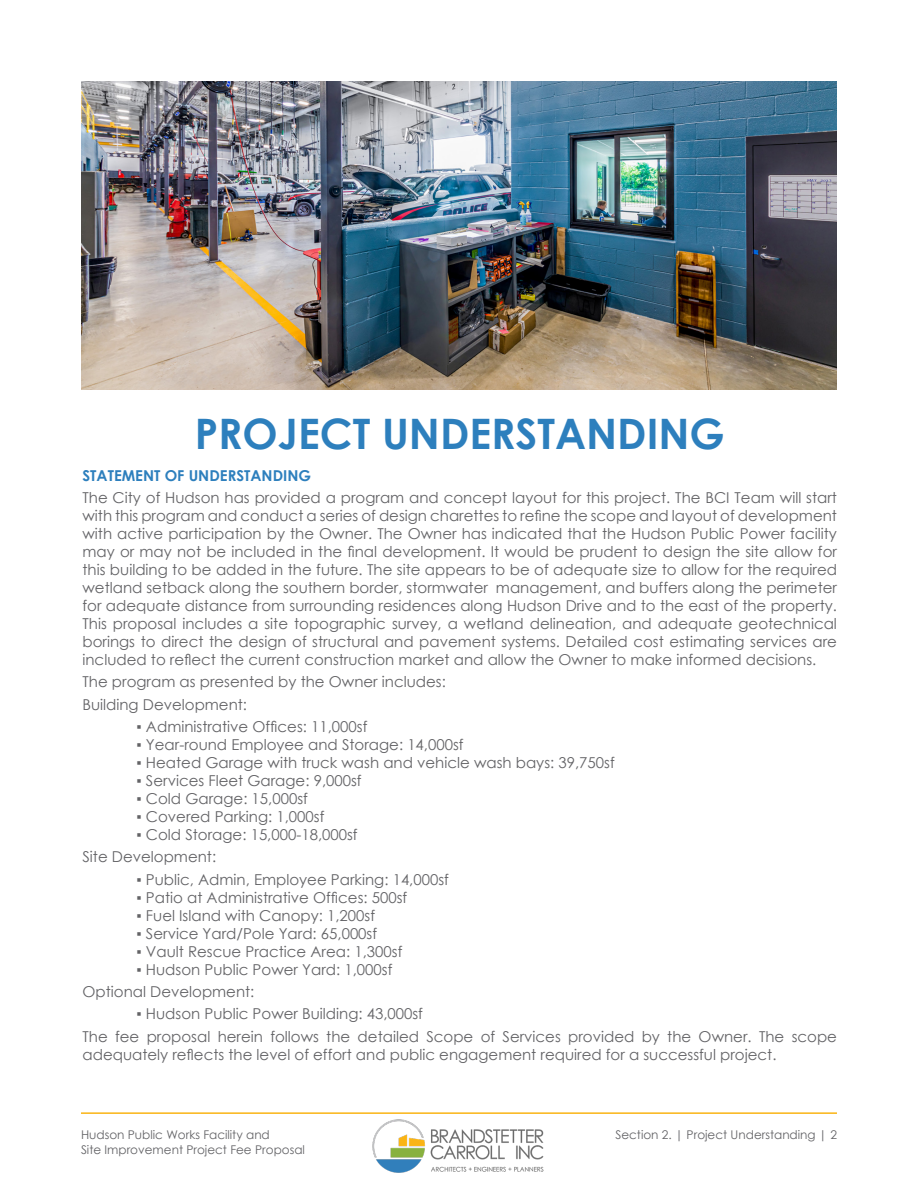
<style>
.page{position:relative;width:918px;height:1188px;background:#fff}
.page>*{position:absolute;margin:0;border:0;box-sizing:border-box;transform-origin:0 0}
.Sub-Heading{font:700 42px "Century Gothic";color:#2d7fbd}
.t1{font:15px/18px "Century Gothic";color:#636366;text-align:justify}
.t2{font:700 15px "Century Gothic";color:#2d7fbd}
.t3{font:12px/14.4px "Century Gothic";color:#636366}
</style>
<div class="page">
<hr style="left:81px;top:1112px;width:756px;height:2px;background:#fab415">
<img style="left:372px;top:1119px;width:172px;height:54px">
<img style="left:81px;top:81px;width:755px;height:309px">
<p class="Sub-Heading" style="left:195px;top:402px;width:532px">PROJECT UNDERSTANDING</p>
<p class="t2" style="left:82px;top:464px;width:230px">STATEMENT OF UNDERSTANDING</p>
<p class="t1" style="left:82px;top:488px;width:756px">The City of Hudson has provided a program and concept layout for this project. The BCI Team will start with this program and conduct a series of design charettes to refine the scope and layout of development with active participation by the Owner. The Owner has indicated that the Hudson Public Power facility may or may not be included in the final development. It would be prudent to design the site allow for this building to be added in the future. The site appears to be of adequate size to allow for the required wetland setback along the southern border, stormwater management, and buffers along the perimeter for adequate distance from surrounding residences along Hudson Drive and to the east of the property.<br>This proposal includes a site topographic survey, a wetland delineation, and adequate geotechnical borings to direct the design of structural and pavement systems. Detailed cost estimating services are included to reflect the current construction market and allow the Owner to make informed decisions.</p>
<p class="t1" style="left:82px;top:673px;width:365px">The program as presented by the Owner includes:</p>
<p class="t1" style="left:82px;top:695px;width:166px">Building Development:</p>
<p class="t1" style="left:136px;top:717px;width:232px">▪ Administrative Offices: 11,000sf</p>
<p class="t1" style="left:136px;top:735px;width:329px">▪ Year-round Employee and Storage: 14,000sf</p>
<p class="t1" style="left:136px;top:753px;width:480px">▪ Heated Garage with truck wash and vehicle wash bays: 39,750sf</p>
<p class="t1" style="left:136px;top:771px;width:227px">▪ Services Fleet Garage: 9,000sf</p>
<p class="t1" style="left:136px;top:789px;width:173px">▪ Cold Garage: 15,000sf</p>
<p class="t1" style="left:136px;top:807px;width:189px">▪ Covered Parking: 1,000sf</p>
<p class="t1" style="left:136px;top:825px;width:223px">▪ Cold Storage: 15,000-18,000sf</p>
<p class="t1" style="left:82px;top:848px;width:135px">Site Development:</p>
<p class="t1" style="left:136px;top:870px;width:314px">▪ Public, Admin, Employee Parking: 14,000sf</p>
<p class="t1" style="left:136px;top:888px;width:272px">▪ Patio at Administrative Offices: 500sf</p>
<p class="t1" style="left:136px;top:906px;width:240px">▪ Fuel Island with Canopy: 1,200sf</p>
<p class="t1" style="left:136px;top:924px;width:242px">▪ Service Yard/Pole Yard: 65,000sf</p>
<p class="t1" style="left:136px;top:942px;width:267px">▪ Vault Rescue Practice Area: 1,300sf</p>
<p class="t1" style="left:136px;top:960px;width:257px">▪ Hudson Public Power Yard: 1,000sf</p>
<p class="t1" style="left:82px;top:982px;width:173px">Optional Development:</p>
<p class="t1" style="left:136px;top:1005px;width:288px">▪ Hudson Public Power Building: 43,000sf</p>
<p class="t1" style="left:82px;top:1027px;width:756px">The fee proposal herein follows the detailed Scope of Services provided by the Owner. The scope adequately reflects the level of effort and public engagement required for a successful project.</p>
<p class="t3" style="left:81px;top:1128px;width:225px">Hudson Public Works Facility and<br>Site Improvement Project Fee Proposal</p>
<p class="t3" style="left:615px;top:1128px;width:223px">Section 2. | Project Understanding | 2</p>
</div>
